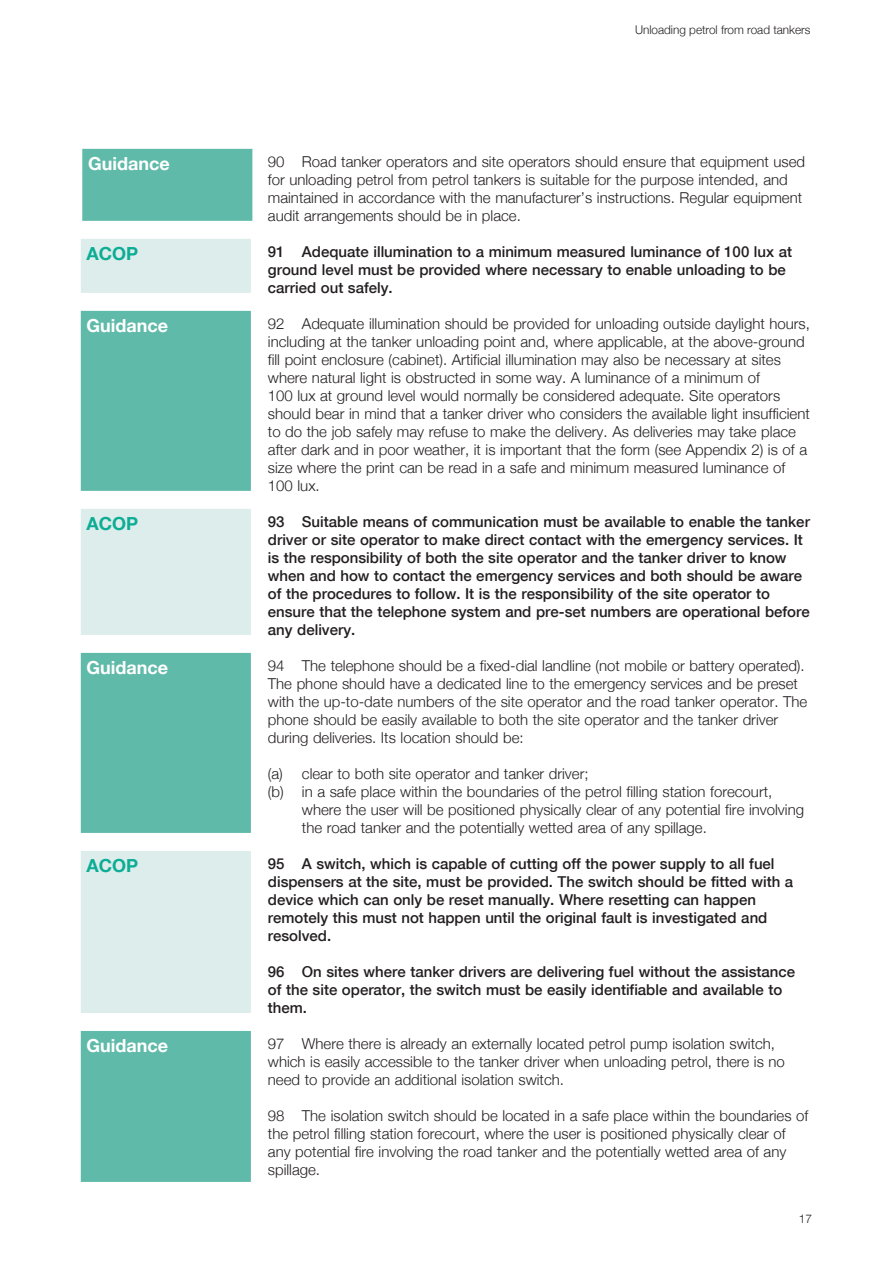
<style>
.page{position:relative;width:895px;height:1263px;background:#fff}
.page>*{position:absolute;margin:0;border:0;box-sizing:border-box;transform-origin:0 0}
.t1{font:700 18px "Helvetica Neue";color:#fff}
.t2{font:700 18px "Helvetica Neue";color:#0cac95}
.t3{font:300 15px/18px "Helvetica Neue";color:#231f20}
.t4{font:500 15px/18px "Helvetica Neue";color:#231f20}
.t5{font:300 12px "Helvetica Neue";color:#231f20}
</style>
<div class="page">
<div style="left:82px;top:240px;width:168px;height:52px;background:#dcedeb"></div>
<div style="left:81px;top:239px;width:170px;height:54px;border:2px solid #dcedeb"></div>
<div style="left:82px;top:312px;width:168px;height:178px;background:#5fbaa9"></div>
<div style="left:81px;top:311px;width:170px;height:180px;border:2px solid #5fbaa9"></div>
<div style="left:83px;top:150px;width:169px;height:70px;background:#5fbaa9"></div>
<div style="left:82px;top:149px;width:170px;height:72px;border:2px solid #5fbaa9"></div>
<div style="left:82px;top:510px;width:168px;height:124px;background:#dcedeb"></div>
<div style="left:81px;top:509px;width:170px;height:126px;border:2px solid #dcedeb"></div>
<div style="left:82px;top:654px;width:168px;height:178px;background:#5fbaa9"></div>
<div style="left:81px;top:653px;width:170px;height:180px;border:2px solid #5fbaa9"></div>
<div style="left:82px;top:1032px;width:168px;height:149px;background:#5fbaa9"></div>
<div style="left:81px;top:1031px;width:170px;height:151px;border:2px solid #5fbaa9"></div>
<div style="left:82px;top:852px;width:168px;height:160px;background:#dcedeb"></div>
<div style="left:81px;top:851px;width:170px;height:162px;border:2px solid #dcedeb"></div>
<p class="t1" style="left:88px;top:149px;width:83px">Guidance</p>
<p class="t2" style="left:87px;top:239px;width:53px">ACOP</p>
<p class="t1" style="left:87px;top:311px;width:83px">Guidance</p>
<p class="t2" style="left:87px;top:509px;width:53px">ACOP</p>
<p class="t1" style="left:87px;top:653px;width:83px">Guidance</p>
<p class="t2" style="left:87px;top:851px;width:53px">ACOP</p>
<p class="t1" style="left:87px;top:1031px;width:83px">Guidance</p>
<p class="t5" style="left:635px;top:20px;width:177px">Unloading petrol from road tankers</p>
<p class="t3" style="left:268px;top:152px;width:539px">90 Road tanker operators and site operators should ensure that equipment used for unloading petrol from petrol tankers is suitable for the purpose intended, and maintained in accordance with the manufacturer’s instructions. Regular equipment audit arrangements should be in place.</p>
<p class="t4" style="left:268px;top:242px;width:526px">91 Adequate illumination to a minimum measured luminance of 100 lux at ground level must be provided where necessary to enable unloading to be carried out safely.</p>
<p class="t3" style="left:268px;top:314px;width:544px">92 Adequate illumination should be provided for unloading outside daylight hours, including at the tanker unloading point and, where applicable, at the above-ground fill point enclosure (cabinet). Artificial illumination may also be necessary at sites where natural light is obstructed in some way. A luminance of a minimum of<br>100 lux at ground level would normally be considered adequate. Site operators should bear in mind that a tanker driver who considers the available light insufficient to do the job safely may refuse to make the delivery. As deliveries may take place after dark and in poor weather, it is important that the form (see Appendix 2) is of a size where the print can be read in a safe and minimum measured luminance of 100 lux.</p>
<p class="t4" style="left:268px;top:512px;width:543px">93 Suitable means of communication must be available to enable the tanker driver or site operator to make direct contact with the emergency services. It is the responsibility of both the site operator and the tanker driver to know when and how to contact the emergency services and both should be aware of the procedures to follow. It is the responsibility of the site operator to ensure that the telephone system and pre-set numbers are operational before any delivery.</p>
<p class="t3" style="left:268px;top:656px;width:541px">94 The telephone should be a fixed-dial landline (not mobile or battery operated).<br>The phone should have a dedicated line to the emergency services and be preset with the up-to-date numbers of the site operator and the road tanker operator. The phone should be easily available to both the site operator and the tanker driver during deliveries. Its location should be:</p>
<p class="t3" style="left:268px;top:764px;width:322px">(a) clear to both site operator and tanker driver;</p>
<p class="t3" style="left:268px;top:782px;width:506px">(b) in a safe place within the boundaries of the petrol filling station forecourt,</p>
<p class="t3" style="left:302px;top:800px;width:504px">where the user will be positioned physically clear of any potential fire involving</p>
<p class="t3" style="left:302px;top:818px;width:406px">the road tanker and the potentially wetted area of any spillage.</p>
<p class="t4" style="left:268px;top:854px;width:527px">95 A switch, which is capable of cutting off the power supply to all fuel dispensers at the site, must be provided. The switch should be fitted with a device which can only be reset manually. Where resetting can happen remotely this must not happen until the original fault is investigated and resolved.</p>
<p class="t4" style="left:268px;top:962px;width:529px">96 On sites where tanker drivers are delivering fuel without the assistance of the site operator, the switch must be easily identifiable and available to them.</p>
<p class="t3" style="left:268px;top:1034px;width:518px">97 Where there is already an externally located petrol pump isolation switch, which is easily accessible to the tanker driver when unloading petrol, there is no need to provide an additional isolation switch.</p>
<p class="t3" style="left:268px;top:1106px;width:542px">98 The isolation switch should be located in a safe place within the boundaries of the petrol filling station forecourt, where the user is positioned physically clear of any potential fire involving the road tanker and the potentially wetted area of any spillage.</p>
<p class="t5" style="left:799px;top:1208px;width:15px">17</p>
</div>
